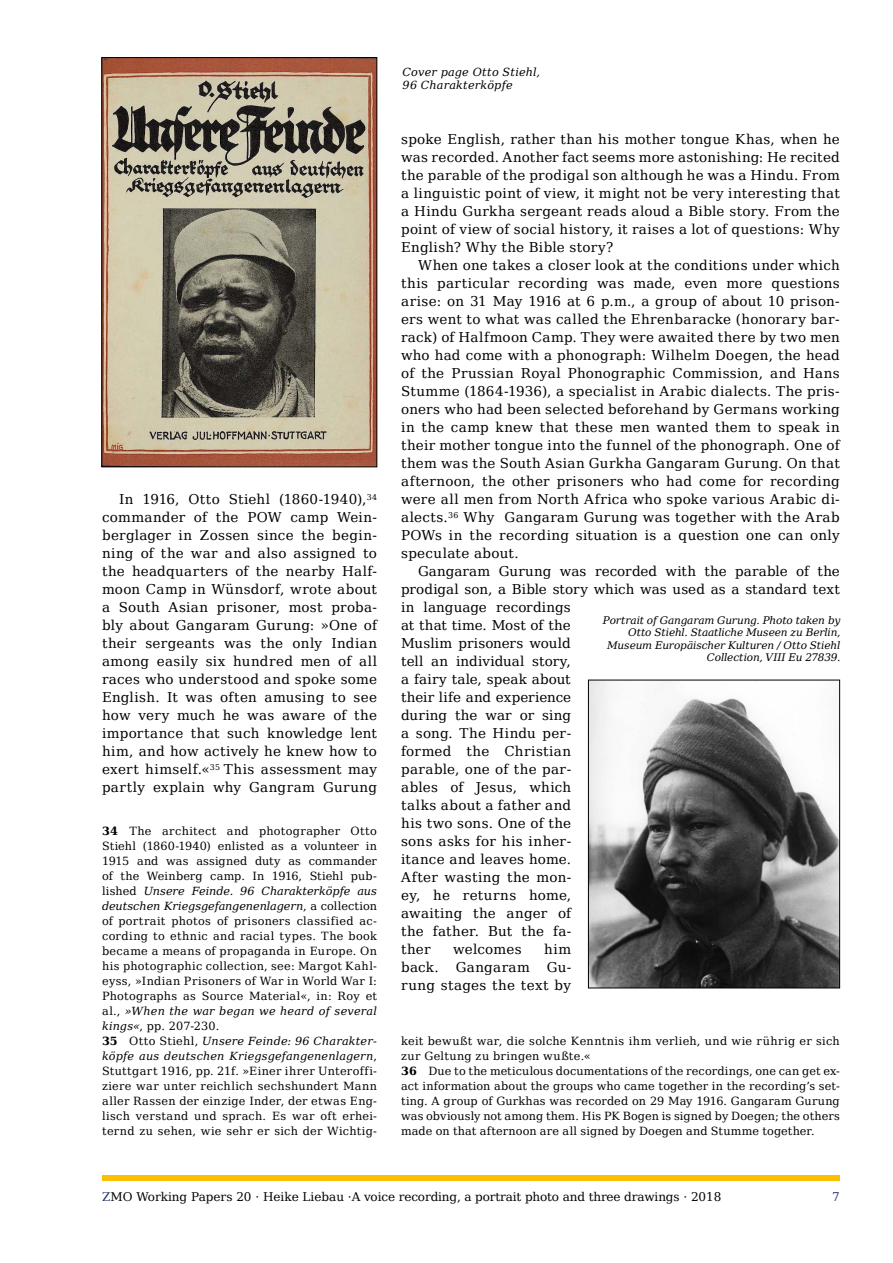
<style>
.page{position:relative;width:893px;height:1263px;background:#fff}
.page>*{position:absolute;margin:0;border:0;box-sizing:border-box;transform-origin:0 0}
.t1{font:13.5px/18px "DejaVu Serif";letter-spacing:.015em;color:#000;text-align:justify}
.t2{font:12px "DejaVu Serif";letter-spacing:-.01em;color:#000}
.t3{font:12px "DejaVu Serif";color:#26356a}
.t4{font:11.25px/15px "DejaVu Serif";letter-spacing:.015em;color:#000}
.t5{font:italic 11.25px/13.5px "DejaVu Serif";letter-spacing:.01em;color:#000}
.t6{font:italic 10.5px/12.6px "DejaVu Serif";letter-spacing:-.015em;color:#000;text-align:right}
.s1{font-weight:700}
.s2{font-style:italic}
.s3{color:#26356a}
</style>
<div class="page">
<div style="left:102px;top:1176px;width:738px;height:5px;background:#fcbf00"></div>
<img style="left:104px;top:59px;width:271px;height:406px">
<div style="left:102px;top:57px;width:275px;height:410px;border:1px solid #000"></div>
<img style="left:590px;top:682px;width:248px;height:304px">
<div style="left:588px;top:680px;width:252px;height:308px;border:1px solid #000"></div>
<p class="t1" style="left:102px;top:490px;width:277px;text-indent:17px">In 1916, Otto Stiehl (1860-1940),<sup>34 </sup>commander of the POW camp Wein&shy;berglager in Zossen since the begin&shy;ning of the war and also assigned to the headquarters of the nearby Half&shy;moon Camp in Wünsdorf, wrote about a South Asian prisoner, most proba&shy;bly about Gangaram Gurung: »One of their sergeants was the only Indian among easily six hundred men of all races who understood and spoke some English. It was often amusing to see how very much he was aware of the importance that such knowledge lent him, and how actively he knew how to exert himself.«<sup>35</sup> This assessment may partly explain why Gangram Gurung</p>
<p class="t4" style="left:102px;top:823px;width:276px"><span class="s1">34</span> The architect and photographer Otto Stiehl (1860-1940) enlisted as a volunteer in 1915 and was assigned duty as commander of the Weinberg camp. In 1916, Stiehl pub&shy;lished <span class="s2">Unsere Feinde. 96 Charakterköpfe aus deutschen Kriegsgefangenenlagern</span>, a collection of portrait photos of prisoners classified ac&shy;cording to ethnic and racial types. The book became a means of propaganda in Europe. On his photographic collection, see: Margot Kahl&shy;eyss, »Indian Prisoners of War in World War I:<br>Photographs as Source Material«, in: Roy et al., <span class="s2">»When the war began we heard of several kings«</span>, pp. 207-230.<br><span class="s1">35</span> Otto Stiehl, <span class="s2">Unsere Feinde: 96 Charakter&shy;köpfe aus deutschen Kriegsgefangenenlagern</span>, Stuttgart 1916, pp. 21f. »Einer ihrer Unteroffi&shy;ziere war unter reichlich sechshundert Mann aller Rassen der einzige Inder, der etwas Eng&shy;lisch verstand und sprach. Es war oft erhei&shy;ternd zu sehen, wie sehr er sich der Wichtig-</p>
<p class="t5" style="left:403px;top:65px;width:139px">Cover page Otto Stiehl,<br>96 Charakterköpfe</p>
<p class="t1" style="left:401px;top:130px;width:440px">spoke English, rather than his mother tongue Khas, when he was recorded. Another fact seems more astonishing: He recited the parable of the prodigal son although he was a Hindu. From a linguistic point of view, it might not be very interesting that a Hindu Gurkha sergeant reads aloud a Bible story. From the point of view of social history, it raises a lot of questions: Why English? Why the Bible story?</p>
<p class="t1" style="left:401px;top:256px;width:440px;text-indent:17px">When one takes a closer look at the conditions under which this particular recording was made, even more questions arise: on 31 May 1916 at 6 p.m., a group of about 10 prison&shy;ers went to what was called the Ehrenbaracke (honorary bar&shy;rack) of Halfmoon Camp. They were awaited there by two men who had come with a phonograph: Wilhelm Doegen, the head of the Prussian Royal Phonographic Commission, and Hans Stumme (1864-1936), a specialist in Arabic dialects. The pris&shy;oners who had been selected beforehand by Germans working in the camp knew that these men wanted them to speak in their mother tongue into the funnel of the phonograph. One of them was the South Asian Gurkha Gangaram Gurung. On that afternoon, the other prisoners who had come for recording were all men from North Africa who spoke various Arabic di&shy;alects.<sup>36</sup> Why Gangaram Gurung was together with the Arab POWs in the recording situation is a question one can only speculate about.</p>
<p class="t1" style="left:401px;top:562px;width:440px;text-align:left;text-indent:17px">Gangaram Gurung was recorded with the parable of the prodigal son, a Bible story which was used as a standard text in language recordings<br>at that time. Most of the<br>Muslim prisoners would<br>tell an individual story,<br>a fairy tale, speak about<br>their life and experience<br>during the war or sing<br>a song. The Hindu per-<br>formed the Christian<br>parable, one of the par-<br>ables of Jesus, which<br>talks about a father and<br>his two sons. One of the<br>sons asks for his inher-<br>itance and leaves home.<br>After wasting the mon-<br>ey, he returns home,<br>awaiting the anger of<br>the father. But the fa-<br>ther</p>
<p class="t6" style="left:603px;top:613px;width:239px">Portrait of Gangaram Gurung. Photo taken by Otto Stiehl. Staatliche Museen zu Berlin, Museum Europäischer Kulturen / Otto Stiehl Collection, VIII Eu 27839.</p>
<p class="t1" style="left:453px;top:940px;width:70px">welcomes</p>
<p class="t1" style="left:544px;top:940px;width:28px">him</p>
<p class="t1" style="left:401px;top:958px;width:39px">back.</p>
<p class="t1" style="left:456px;top:958px;width:76px">Gangaram</p>
<p class="t1" style="left:401px;top:958px;width:172px;text-align:right">Gu-<br>rung stages the text by</p>
<p class="t4" style="left:401px;top:1033px;width:440px">keit bewußt war, die solche Kenntnis ihm verlieh, und wie rührig er sich zur Geltung zu bringen wußte.«<br><span class="s1">36</span> Due to the meticulous documentations of the recordings, one can get ex&shy;act information about the groups who came together in the recording’s set&shy;ting. A group of Gurkhas was recorded on 29 May 1916. Gangaram Gurung was obviously not among them. His PK Bogen is signed by Doegen; the others made on that afternoon are all signed by Doegen and Stumme together.</p>
<p class="t2" style="left:102px;top:1187px;width:621px"><span class="s3">Z</span>MO Working Papers 20 · Heike Liebau ·A voice recording, a portrait photo and three drawings · 2018</p>
<p class="t3" style="left:832px;top:1187px;width:9px">7</p>
</div>
